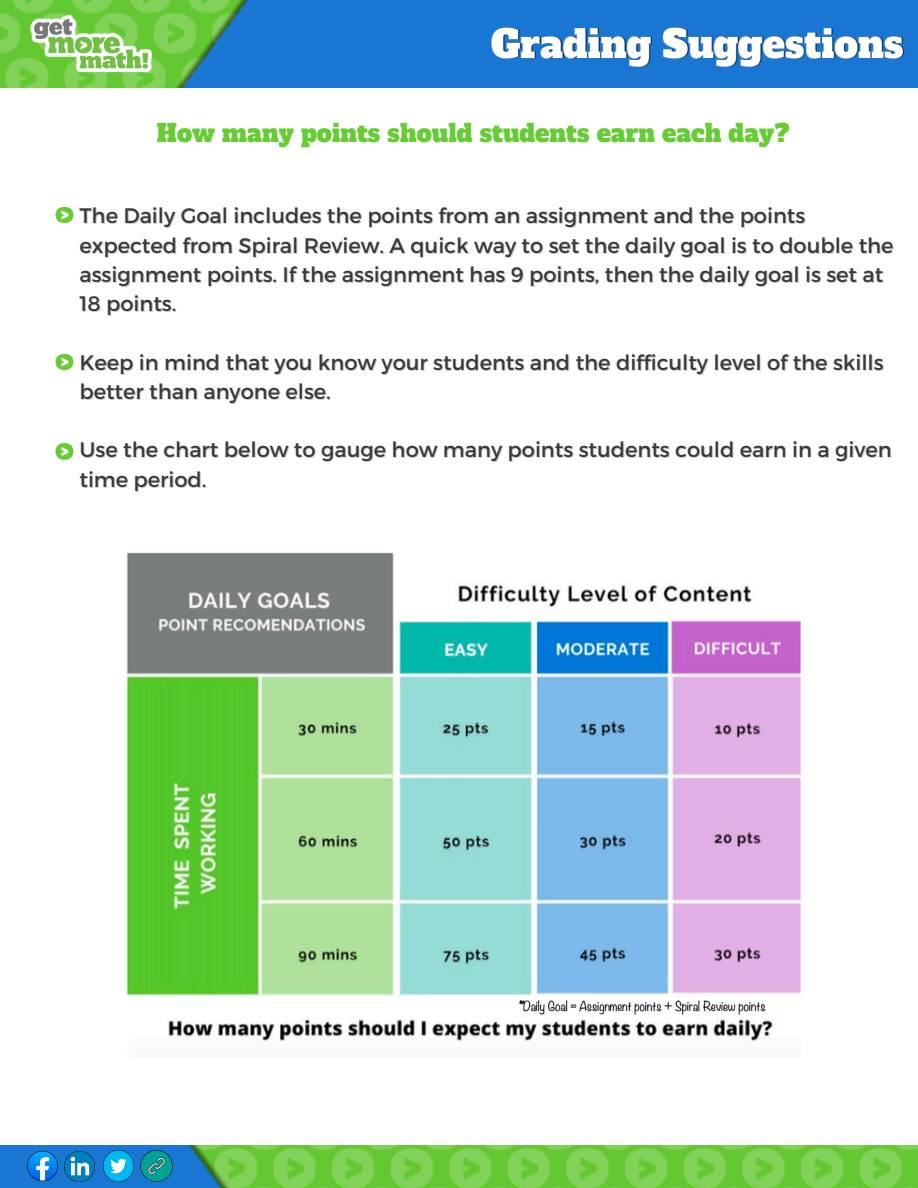
<style>
.page{position:relative;width:918px;height:1188px;background:#fff}
.page>*{position:absolute;margin:0;border:0;box-sizing:border-box;transform-origin:0 0}
.t1{font:37.5px "Alfa Slab One";color:#fff}
.t2{font:24px "Alfa Slab One";color:#6c3}
.t3{font:21px/29.2px "Montserrat";color:#3d3836}
</style>
<div class="page">
<div style="left:176px;top:0;width:742px;height:88px;background:#1976d2"></div>
<img style="left:7px;top:0;width:169px;height:88px">
<img style="left:325px;top:1145px;width:144px;height:43px">
<img style="left:469px;top:1145px;width:449px;height:43px">
<img style="left:265px;top:1145px;width:60px;height:43px">
<svg style="left:0;top:1145px;width:265px;height:43px;background:#3c9596"></svg>
<img style="left:20px;top:1145px;width:44px;height:43px">
<img style="left:64px;top:1151px;width:31px;height:30px">
<img style="left:103px;top:1151px;width:31px;height:30px">
<img style="left:138px;top:1147px;width:37px;height:38px">
<img style="left:55px;top:353px;width:19px;height:17px">
<img style="left:55px;top:443px;width:19px;height:17px">
<img style="left:55px;top:206px;width:19px;height:17px">
<img style="left:126px;top:552px;width:675px;height:489px">
<div style="left:424px;top:995px;width:468px;height:15px;background:#fff"></div>
<img style="left:515px;top:999px;width:254px;height:16px">
<p class="t1" style="left:491px;top:19px;width:414px">Grading Suggestions</p>
<p class="t2" style="left:157px;top:117px;width:634px">How many points should students earn each day?</p>
<p class="t3" style="left:79px;top:200px;width:727px">The Daily Goal includes the points from an assignment and the points</p>
<p class="t3" style="left:79px;top:230px;width:816px">expected from Spiral Review. A quick way to set the daily goal is to double the</p>
<p class="t3" style="left:79px;top:259px;width:805px">assignment points. If the assignment has 9 points, then the daily goal is set at</p>
<p class="t3" style="left:79px;top:288px;width:98px">18 points.</p>
<p class="t3" style="left:79px;top:347px;width:806px">Keep in mind that you know your students and the difficulty level of the skills better than anyone else.</p>
<p class="t3" style="left:79px;top:434px;width:814px">Use the chart below to gauge how many points students could earn in a given time period.</p>
</div>
